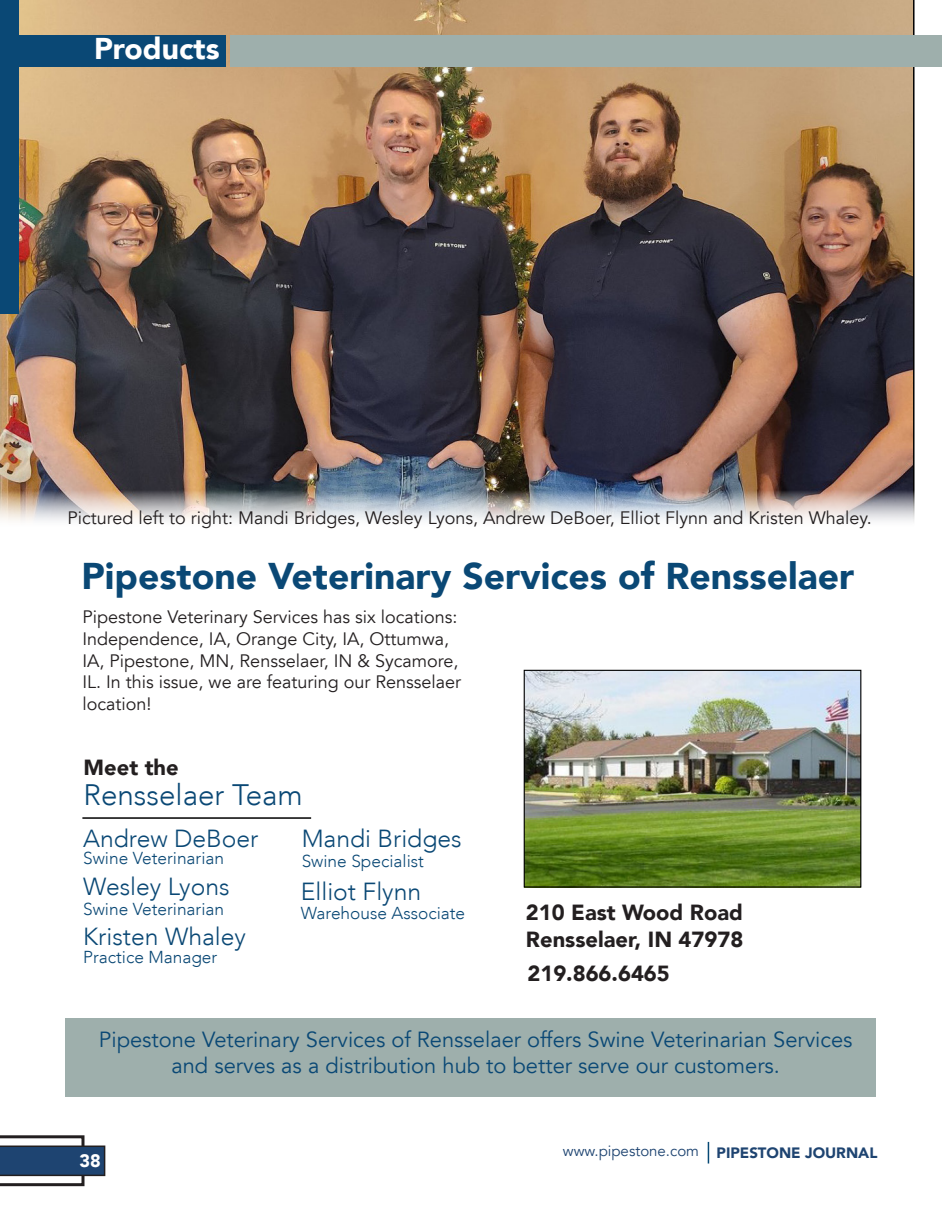
<style>
.page{position:relative;width:942px;height:1212px;background:#fff}
.page>*{position:absolute;margin:0;border:0;box-sizing:border-box;transform-origin:0 0}
.t1{font:900 37.2px "Avenir LT";color:#0a4875}
.t2{font:900 30px "Avenir LT";color:#fff}
.t3{font:300 29.55px "Avenir LT";color:#0a4875}
.t4{font:300 24.75px "Avenir LT";color:#0a4875}
.t5{font:21.9px/26.2px "Avenir LT";color:#0a4875;text-align:center}
.t6{font:900 21.9px "Avenir LT";color:#231f20}
.t7{font:18px/21.6px "Avenir LT";color:#231f20}
.t8{font:900 18px "Avenir LT";color:#fff}
.t9{font:300 17.25px "Avenir LT";color:#0a4875}
.t10{font:15px "Avenir LT";color:#1e4471}
.t11{font:900 15px "Avenir LT";color:#1e4471}
</style>
<div class="page">
<div style="left:66px;top:1017px;width:810px;height:79px;background:#9eafac"></div>
<img style="left:0;top:0;width:914px;height:522px">
<div style="left:230px;top:35px;width:700px;height:32px;background:#9eafac"></div>
<div style="left:0;top:35px;width:225px;height:32px;background:#0a4875"></div>
<div style="left:0;top:0;width:19px;height:313px;background:#0a4875"></div>
<div style="left:930px;top:35px;width:11px;height:32px;background:#9eafac"></div>
<hr style="left:707px;top:1141px;width:2px;height:22px;background:#074975">
<svg style="left:0;top:1135px;width:105px;height:51px"></svg>
<img style="left:525px;top:671px;width:334px;height:214px">
<div style="left:523px;top:669px;width:338px;height:218px;border:1px solid #000"></div>
<hr style="left:82px;top:817px;width:229px;height:1px;background:#000">
<p class="t2" style="left:94px;top:31px;width:127px">Products</p>
<p class="t7" style="left:68px;top:507px;width:805px">Pictured left to right: Mandi Bridges, Wesley Lyons, Andrew DeBoer, Elliot Flynn and Kristen Whaley.</p>
<p class="t1" style="left:81px;top:553px;width:774px">Pipestone Veterinary Services of Rensselaer</p>
<p class="t7" style="left:82px;top:607px;width:380px">Pipestone Veterinary Services has six locations:<br>Independence, IA, Orange City, IA, Ottumwa, IA, Pipestone, MN, Rensselaer, IN &amp; Sycamore, IL. In this issue, we are featuring our Rensselaer location!</p>
<p class="t6" style="left:84px;top:754px;width:97px">Meet the</p>
<p class="t3" style="left:84px;top:777px;width:220px">Rensselaer Team</p>
<p class="t4" style="left:83px;top:823px;width:177px">Andrew DeBoer</p>
<p class="t4" style="left:83px;top:872px;width:148px">Wesley Lyons</p>
<p class="t4" style="left:301px;top:877px;width:122px">Elliot Flynn</p>
<p class="t4" style="left:302px;top:824px;width:161px">Mandi Bridges</p>
<p class="t9" style="left:83px;top:848px;width:142px">Swine Veterinarian</p>
<p class="t9" style="left:83px;top:898px;width:142px">Swine Veterinarian</p>
<p class="t9" style="left:301px;top:902px;width:166px">Warehouse Associate</p>
<p class="t4" style="left:83px;top:922px;width:164px">Kristen Whaley</p>
<p class="t9" style="left:302px;top:850px;width:124px">Swine Specialist</p>
<p class="t9" style="left:83px;top:946px;width:136px">Practice Manager</p>
<p class="t6" style="left:526px;top:899px;width:218px">210 East Wood Road</p>
<p class="t6" style="left:526px;top:925px;width:219px">Rensselaer, IN 47978</p>
<p class="t6" style="left:527px;top:960px;width:144px">219.866.6465</p>
<p class="t5" style="left:99px;top:1027px;width:755px">Pipestone Veterinary Services of Rensselaer offers Swine Veterinarian Services and serves as a distribution hub to better serve our customers.</p>
<p class="t8" style="left:80px;top:1149px;width:23px">38</p>
<p class="t10" style="left:562px;top:1142px;width:138px">www.pipestone.com</p>
<p class="t11" style="left:716px;top:1143px;width:162px">PIPESTONE JOURNAL</p>
</div>
